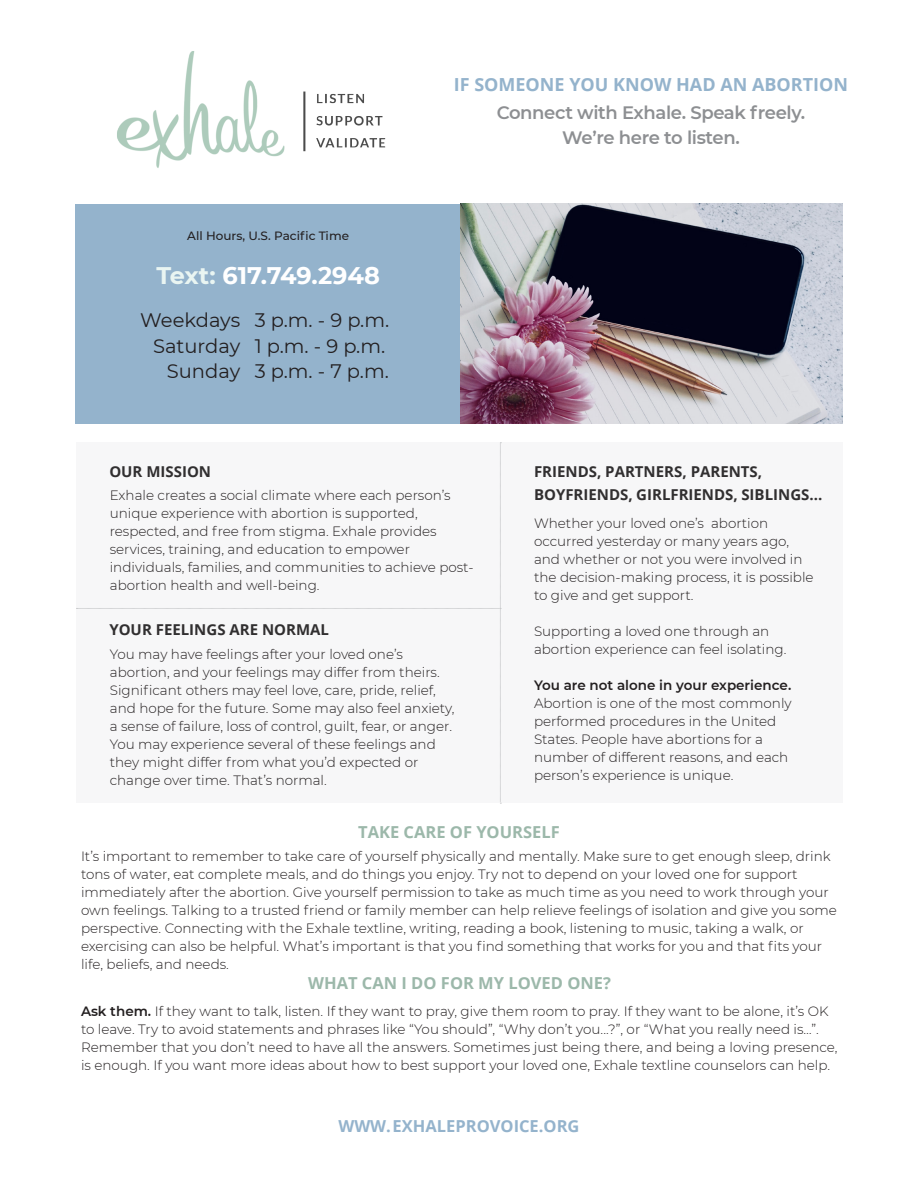
<style>
.page{position:relative;width:918px;height:1188px;background:#fff}
.page>*{position:absolute;margin:0;border:0;box-sizing:border-box;transform-origin:0 0}
.t1{font:700 24px "Montserrat";color:#fff}
.t2{font:19.5px "Montserrat";color:#231f20}
.t3{font:600 18px "Montserrat";letter-spacing:-.02em;color:#8d8f92}
.t4{font:700 18px "Open Sans";color:#94b3cc}
.t5{font:700 16.5px "Open Sans";color:#9cb8aa}
.t6{font:700 16.5px "Open Sans";color:#94b3cc}
.Body_Text{font:700 15px/22.8px "Open Sans";color:#312f30}
.t7{font:300 13.5px/18px "Montserrat";color:#231f20}
.t8{font:500 12px "Montserrat";color:#231f20}
.s1{color:#e9f5f2}
.s2{font-weight:600}
</style>
<div class="page">
<div style="left:76px;top:204px;width:403px;height:219px;background:#94b3cc"></div>
<img style="left:117px;top:51px;width:269px;height:117px">
<img style="left:461px;top:204px;width:381px;height:219px">
<div style="left:76px;top:443px;width:766px;height:360px;background:#f7f7f8"></div>
<svg style="left:76px;top:442px;width:425px;height:362px"></svg>
<p class="t4" style="left:454px;top:72px;width:396px">IF SOMEONE YOU KNOW HAD AN ABORTION</p>
<p class="t3" style="left:497px;top:100px;width:310px">Connect with Exhale. Speak freely.</p>
<p class="t3" style="left:562px;top:125px;width:179px">We’re here to listen.</p>
<p class="t8" style="left:187px;top:227px;width:163px">All Hours, U.S. Pacific Time</p>
<p class="t1" style="left:156px;top:258px;width:225px"><span class="s1">Text:</span> 617.749.2948</p>
<p class="t2" style="left:140px;top:307px;width:101px">Weekdays</p>
<p class="t2" style="left:153px;top:332px;width:89px">Saturday</p>
<p class="t2" style="left:167px;top:358px;width:75px">Sunday</p>
<p class="t2" style="left:255px;top:307px;width:136px">3 p.m. - 9 p.m.</p>
<p class="t2" style="left:255px;top:332px;width:132px">1 p.m. - 9 p.m.</p>
<p class="t2" style="left:255px;top:358px;width:136px">3 p.m. - 7 p.m.</p>
<p class="Body_Text" style="left:109px;top:460px;width:103px">OUR MISSION</p>
<p class="t7" style="left:110px;top:485px;width:365px">Exhale creates a social climate where each person’s unique experience with abortion is supported, respected, and free from stigma. Exhale provides services, training, and education to empower individuals, families, and communities to achieve post&shy;abortion health and well-being.</p>
<p class="Body_Text" style="left:109px;top:618px;width:221px">YOUR FEELINGS ARE NORMAL</p>
<p class="t7" style="left:110px;top:644px;width:346px">You may have feelings after your loved one’s abortion, and your feelings may differ from theirs.<br>Significant others may feel love, care, pride, relief, and hope for the future. Some may also feel anxiety, a sense of failure, loss of control, guilt, fear, or anger.<br>You may experience several of these feelings and they might differ from what you’d expected or change over time. That’s normal.</p>
<p class="Body_Text" style="left:534px;top:460px;width:290px">FRIENDS, PARTNERS, PARENTS,<br>BOYFRIENDS, GIRLFRIENDS, SIBLINGS...</p>
<p class="t7" style="left:534px;top:514px;width:281px">Whether your loved one’s abortion occurred yesterday or many years ago, and whether or not you were involved in the decision-making process, it is possible to give and get support.</p>
<p class="t7" style="left:534px;top:622px;width:254px">Supporting a loved one through an abortion experience can feel isolating.</p>
<p class="t7" style="left:534px;top:676px;width:259px"><span class="s2">You are not alone in your experience.<br></span>Abortion is one of the most commonly performed procedures in the United States. People have abortions for a number of different reasons, and each person’s experience is unique.</p>
<p class="t5" style="left:358px;top:820px;width:203px">TAKE CARE OF YOURSELF</p>
<p class="t7" style="left:81px;top:847px;width:757px">It’s important to remember to take care of yourself physically and mentally. Make sure to get enough sleep, drink tons of water, eat complete meals, and do things you enjoy. Try not to depend on your loved one for support immediately after the abortion. Give yourself permission to take as much time as you need to work through your own feelings. Talking to a trusted friend or family member can help relieve feelings of isolation and give you some perspective. Connecting with the Exhale textline, writing, reading a book, listening to music, taking a walk, or exercising can also be helpful. What’s important is that you find something that works for you and that fits your life, beliefs, and needs.</p>
<p class="t5" style="left:308px;top:971px;width:304px">WHAT CAN I DO FOR MY LOVED ONE?</p>
<p class="t7" style="left:81px;top:1002px;width:758px"><span class="s2">Ask them.</span> If they want to talk, listen. If they want to pray, give them room to pray. If they want to be alone, it’s OK to leave. Try to avoid statements and phrases like “You should”, “Why don’t you...?”, or “What you really need is…”.<br>Remember that you don’t need to have all the answers. Sometimes just being there, and being a loving presence, is enough. If you want more ideas about how to best support your loved one, Exhale textline counselors can help.</p>
<p class="t6" style="left:338px;top:1115px;width:243px">WWW.EXHALEPROVOICE.ORG</p>
</div>
